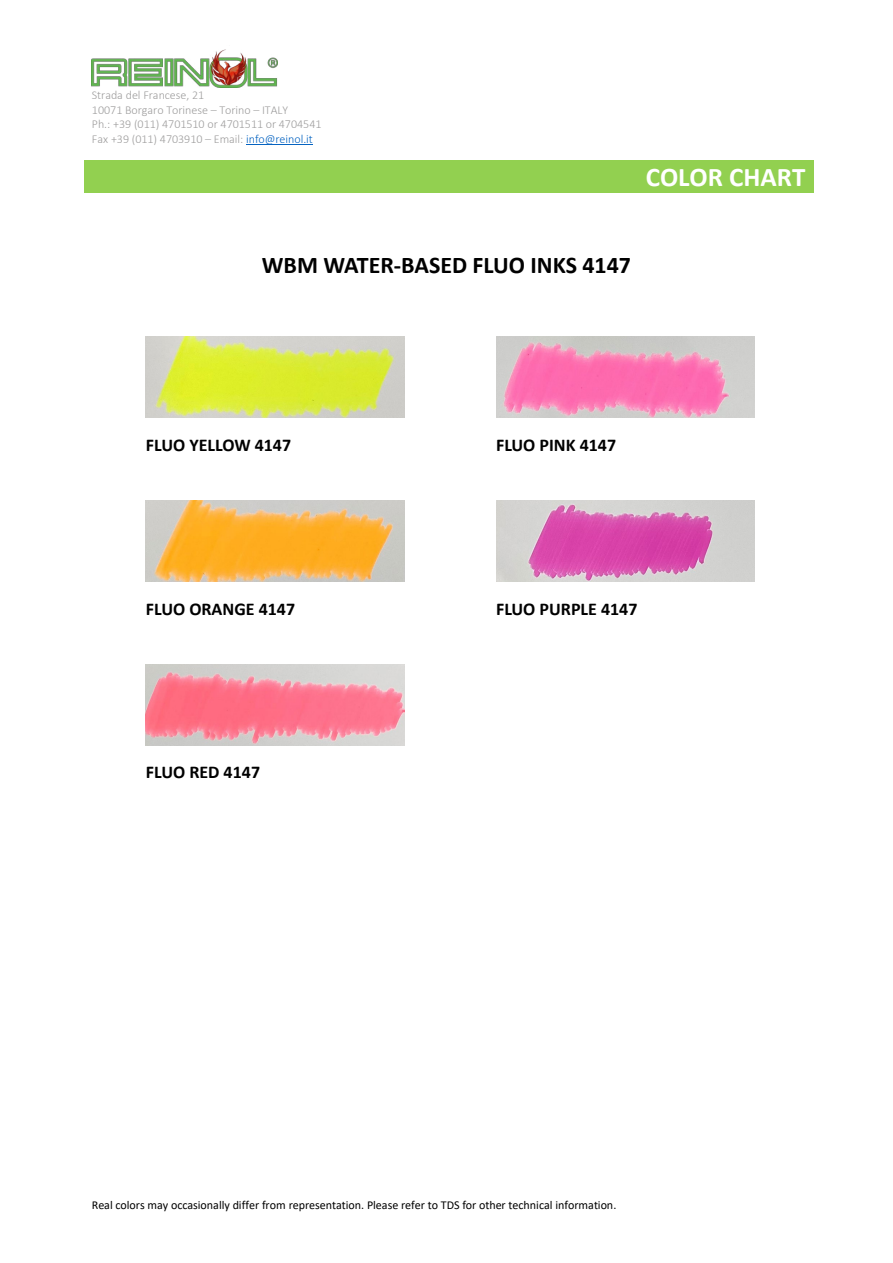
<style>
.page{position:relative;width:893px;height:1263px;background:#fff}
.page>*{position:absolute;margin:0;border:0;box-sizing:border-box;transform-origin:0 0}
.t1{font:700 27px "Calibri";color:#fff}
.t2{font:700 24px "Calibri";color:#000}
.t3{font:700 18px "Calibri";color:#000}
.t4{font:300 12px/14.7px "Calibri";color:#9e9d9d}
.t5{font:12px "Calibri";letter-spacing:-.005em;color:#000}
.s1{color:#0563c1}
</style>
<div class="page">
<img style="left:92px;top:49px;width:185px;height:38px">
<hr style="left:246px;top:144px;width:67px;height:1px;background:#0563c1">
<div style="left:84px;top:160px;width:730px;height:33px;background:#92d050"></div>
<img style="left:146px;top:337px;width:258px;height:81px">
<img style="left:146px;top:500px;width:258px;height:82px">
<img style="left:146px;top:664px;width:258px;height:81px">
<img style="left:496px;top:337px;width:258px;height:81px">
<img style="left:496px;top:500px;width:258px;height:82px">
<p class="t4" style="left:92px;top:87px;width:231px">Strada del Francese, 21<br>10071 Borgaro Torinese – Torino – ITALY<br>Ph.: +39 (011) 4701510 or 4701511 or 4704541<br>Fax +39 (011) 4703910 – Email: <span class="s1">info@reinol.it</span></p>
<h1 class="t1" style="left:646px;top:158px;width:161px">COLOR CHART</h1>
<h2 class="t2" style="left:262px;top:250px;width:371px">WBM WATER-BASED FLUO INKS 4147</h2>
<h3 class="t3" style="left:146px;top:433px;width:147px">FLUO YELLOW 4147</h3>
<h3 class="t3" style="left:146px;top:597px;width:151px">FLUO ORANGE 4147</h3>
<h3 class="t3" style="left:146px;top:761px;width:116px">FLUO RED 4147</h3>
<h3 class="t3" style="left:496px;top:433px;width:122px">FLUO PINK 4147</h3>
<h3 class="t3" style="left:496px;top:597px;width:143px">FLUO PURPLE 4147</h3>
<p class="t5" style="left:92px;top:1197px;width:526px">Real colors may occasionally differ from representation. Please refer to TDS for other technical information.</p>
</div>
